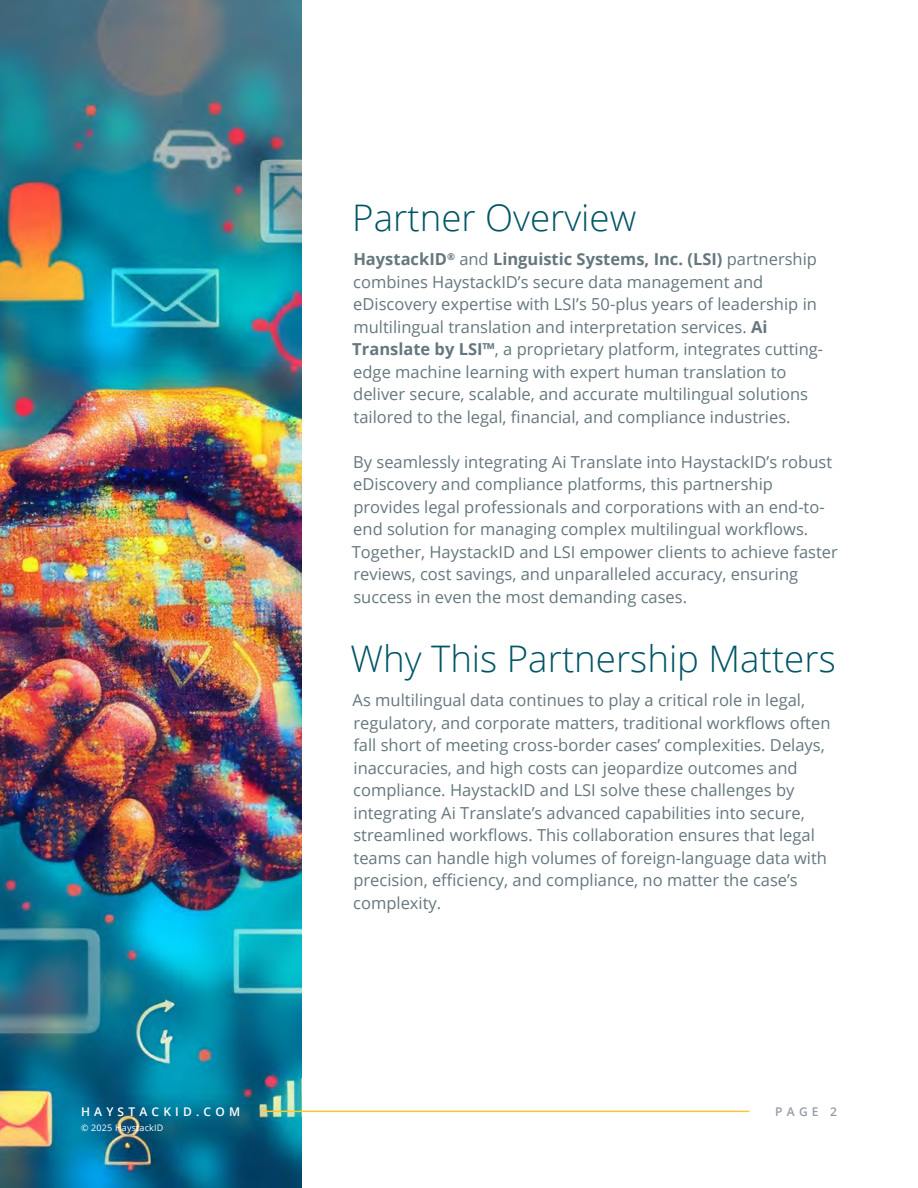
<style>
.page{position:relative;width:918px;height:1188px;background:#fff}
.page>*{position:absolute;margin:0;border:0;box-sizing:border-box;transform-origin:0 0}
.t1{font:300 36.6px "Open Sans";color:#005565}
.t2{font:16.5px/22.5px "Open Sans";color:#65777e}
.t3{font:600 12px "Open Sans";letter-spacing:.35em;color:#fff}
.t4{font:600 12px "Open Sans";color:#949ca6}
.t5{font:9px "Open Sans";letter-spacing:.02em;color:#fff}
.s1{font-weight:700}
</style>
<div class="page">
<img style="left:0;top:0;width:301px;height:1188px">
<hr style="left:263px;top:1111px;width:486px;height:1px;background:#fdc82f">
<p class="t3" style="left:81px;top:1104px;width:161px">HAYSTACKID.COM</p>
<p class="t5" style="left:81px;top:1122px;width:84px">© 2025 HaystackID</p>
<h1 class="t1" style="left:352px;top:192px;width:285px">Partner Overview</h1>
<p class="t2" style="left:352px;top:247px;width:472px"><span class="s1">HaystackID</span><sup>®</sup> and <span class="s1">Linguistic Systems, Inc. (LSI)</span> partnership combines HaystackID’s secure data management and eDiscovery expertise with LSI’s 50-plus years of leadership in multilingual translation and interpretation services. <span class="s1">Ai Translate by LSI™</span>, a proprietary platform, integrates cutting&shy;edge machine learning with expert human translation to deliver secure, scalable, and accurate multilingual solutions tailored to the legal, financial, and compliance industries.</p>
<p class="t2" style="left:352px;top:450px;width:488px">By seamlessly integrating Ai Translate into HaystackID’s robust eDiscovery and compliance platforms, this partnership provides legal professionals and corporations with an end-to&shy;end solution for managing complex multilingual workflows.<br>Together, HaystackID and LSI empower clients to achieve faster reviews, cost savings, and unparalleled accuracy, ensuring success in even the most demanding cases.</p>
<h1 class="t1" style="left:350px;top:633px;width:487px">Why This Partnership Matters</h1>
<p class="t2" style="left:353px;top:688px;width:479px">As multilingual data continues to play a critical role in legal, regulatory, and corporate matters, traditional workflows often fall short of meeting cross-border cases’ complexities. Delays, inaccuracies, and high costs can jeopardize outcomes and compliance. HaystackID and LSI solve these challenges by integrating Ai Translate’s advanced capabilities into secure, streamlined workflows. This collaboration ensures that legal teams can handle high volumes of foreign-language data with precision, efficiency, and compliance, no matter the case’s complexity.</p>
<p class="t4" style="left:775px;top:1104px;width:63px">PAGE 2</p>
</div>
